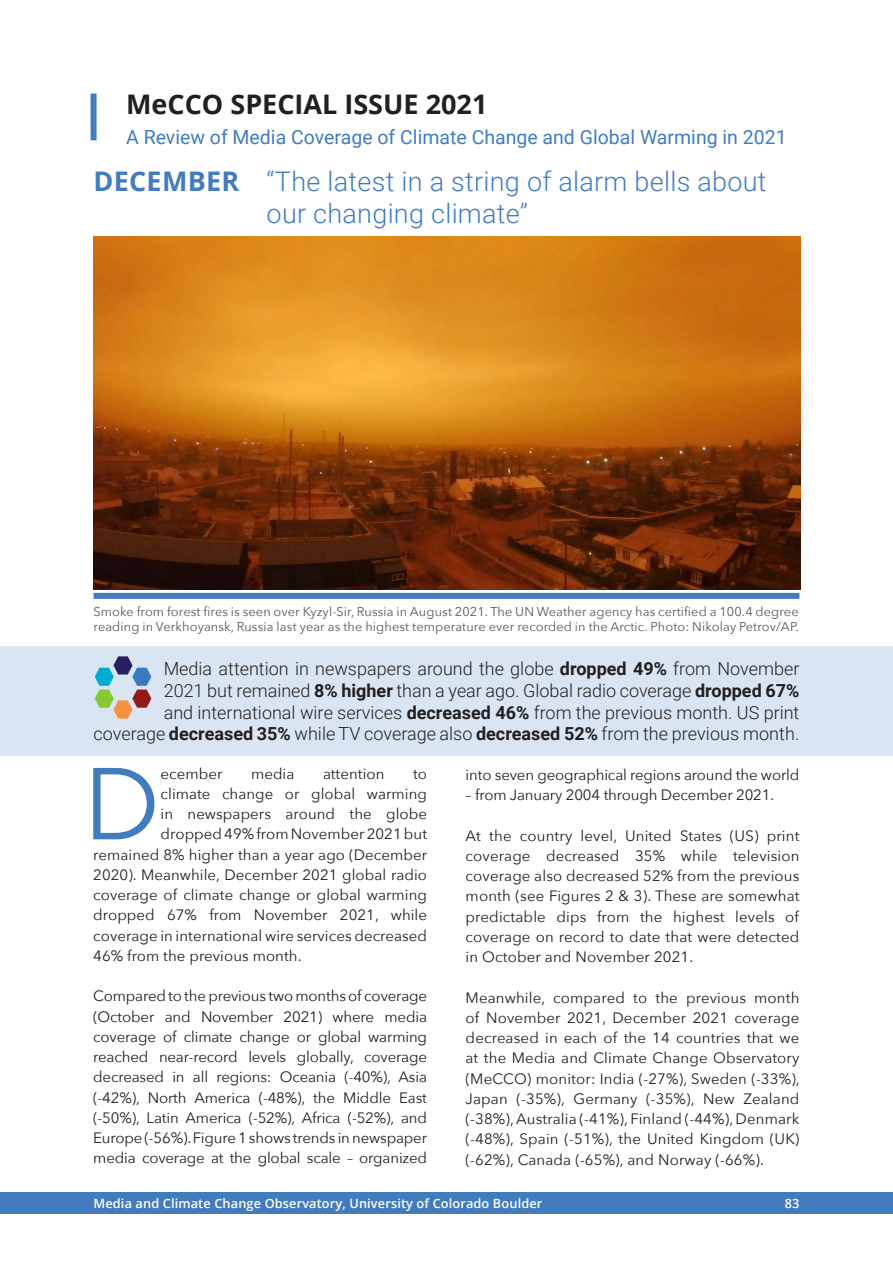
<style>
.page{position:relative;width:893px;height:1263px;background:#fff}
.page>*{position:absolute;margin:0;border:0;box-sizing:border-box;transform-origin:0 0}
.Page_Body_Text_-_Bla{font:100.8px "Avenir Next";color:#427cbf}
.Pull_Quote_Text{font:300 27px/32.4px "Roboto";letter-spacing:.01em;color:#427cbf}
.Page_Header_-_Black{font:700 27px "Open Sans";color:#231f20}
.Blue_Text_-_Align_Le{font:700 27px "Open Sans";letter-spacing:.01em;color:#427cbf}
.Blue_Text_-_Align_Le-2{font:19.5px "Roboto";color:#427cbf}
.Pull_Quote_Text-2{font:300 18px/21.6px "Roboto";color:#231f20;text-align:right}
.Page_Body_Text_-_Bla-2{font:15px/20.2px "Avenir Next";letter-spacing:.005em;color:#231f20;text-align:justify}
.Pull_Quote_Text-3{font:12.75px/15px "Avenir Next";letter-spacing:.01em;color:#57585a}
.t1{font:600 12.75px "Open Sans";letter-spacing:.01em;color:#fff}
.s1{font-weight:700}
</style>
<div class="page">
<div style="left:91px;top:94px;width:6px;height:46px;background:#427cbf"></div>
<div style="left:0;top:1193px;width:893px;height:21px;background:#427cbf"></div>
<div style="left:94px;top:593px;width:705px;height:6px;background:#427cbf"></div>
<div style="left:0;top:646px;width:893px;height:109px;background:#d9e5f2"></div>
<img style="left:94px;top:656px;width:58px;height:62px">
<img style="left:94px;top:237px;width:707px;height:352px">
<p class="Page_Header_-_Black" style="left:126px;top:85px;width:363px">MeCCO SPECIAL ISSUE 2021</p>
<p class="Blue_Text_-_Align_Le-2" style="left:126px;top:123px;width:662px">A Review of Media Coverage of Climate Change and Global Warming in 2021</p>
<p class="Blue_Text_-_Align_Le" style="left:94px;top:162px;width:147px">DECEMBER</p>
<p class="Pull_Quote_Text" style="left:267px;top:164px;width:501px">“The latest in a string of alarm bells about our changing climate”</p>
<p class="Pull_Quote_Text-3" style="left:94px;top:604px;width:707px">Smoke from forest fires is seen over Kyzyl-Sir, Russia in August 2021. The UN Weather agency has certified a 100.4 degree reading in Verkhoyansk, Russia last year as the highest temperature ever recorded in the Arctic. Photo: Nikolay Petrov/AP.</p>
<p class="Pull_Quote_Text-2" style="left:94px;top:657px;width:707px">Media attention in newspapers around the globe <span class="s1">dropped 49%</span> from November<br>2021 but remained <span class="s1">8% higher</span> than a year ago. Global radio coverage <span class="s1">dropped 67%<br></span>and international wire services <span class="s1">decreased 46%</span> from the previous month. US print coverage <span class="s1">decreased 35%</span> while TV coverage also <span class="s1">decreased 52%</span> from the previous month.</p>
<p class="Page_Body_Text_-_Bla" style="left:84px;top:719px;width:78px">D</p>
<p class="Page_Body_Text_-_Bla-2" style="left:161px;top:762px;width:63px">ecember</p>
<p class="Page_Body_Text_-_Bla-2" style="left:251px;top:762px;width:45px">media</p>
<p class="Page_Body_Text_-_Bla-2" style="left:323px;top:762px;width:63px">attention</p>
<p class="Page_Body_Text_-_Bla-2" style="left:413px;top:762px;width:15px">to</p>
<p class="Page_Body_Text_-_Bla-2" style="left:161px;top:783px;width:268px">climate change or global warming</p>
<p class="Page_Body_Text_-_Bla-2" style="left:161px;top:803px;width:268px">in newspapers around the globe</p>
<p class="Page_Body_Text_-_Bla-2" style="left:161px;top:823px;width:268px">dropped 49% from November 2021 but</p>
<p class="Page_Body_Text_-_Bla-2" style="left:93px;top:843px;width:335px">remained 8% higher than a year ago (December</p>
<p class="Page_Body_Text_-_Bla-2" style="left:93px;top:864px;width:335px">2020). Meanwhile, December 2021 global radio</p>
<p class="Page_Body_Text_-_Bla-2" style="left:93px;top:884px;width:335px">coverage of climate change or global warming</p>
<p class="Page_Body_Text_-_Bla-2" style="left:93px;top:904px;width:335px">dropped 67% from November 2021, while</p>
<p class="Page_Body_Text_-_Bla-2" style="left:93px;top:924px;width:335px">coverage in international wire services decreased</p>
<p class="Page_Body_Text_-_Bla-2" style="left:93px;top:945px;width:210px">46% from the previous month.</p>
<p class="Page_Body_Text_-_Bla-2" style="left:93px;top:985px;width:335px">Compared to the previous two months of coverage (October and November 2021) where media coverage of climate change or global warming reached near-record levels globally, coverage decreased in all regions: Oceania (-40%), Asia (-42%), North America (-48%), the Middle East (-50%), Latin America (-52%), Africa (-52%), and Europe (-56%). Figure 1 shows trends in newspaper media coverage at the global scale – organized</p>
<p class="Page_Body_Text_-_Bla-2" style="left:466px;top:764px;width:335px">into seven geographical regions around the world</p>
<p class="Page_Body_Text_-_Bla-2" style="left:466px;top:784px;width:310px">– from January 2004 through December 2021.</p>
<p class="Page_Body_Text_-_Bla-2" style="left:466px;top:825px;width:335px">At the country level, United States (US) print coverage decreased 35% while television coverage also decreased 52% from the previous month (see Figures 2 &amp; 3). These are somewhat predictable dips from the highest levels of coverage on record to date that were detected in October and November 2021.</p>
<p class="Page_Body_Text_-_Bla-2" style="left:466px;top:987px;width:336px">Meanwhile, compared to the previous month of November 2021, December 2021 coverage decreased in each of the 14 countries that we at the Media and Climate Change Observatory (MeCCO) monitor: India (-27%), Sweden (-33%), Japan (-35%), Germany (-35%), New Zealand (-38%), Australia (-41%), Finland (-44%), Denmark (-48%), Spain (-51%), the United Kingdom (UK) (-62%), Canada (-65%), and Norway (-66%).</p>
<p class="t1" style="left:94px;top:1195px;width:450px">Media and Climate Change Observatory, University of Colorado Boulder</p>
<p class="t1" style="left:785px;top:1195px;width:16px">83</p>
</div>
